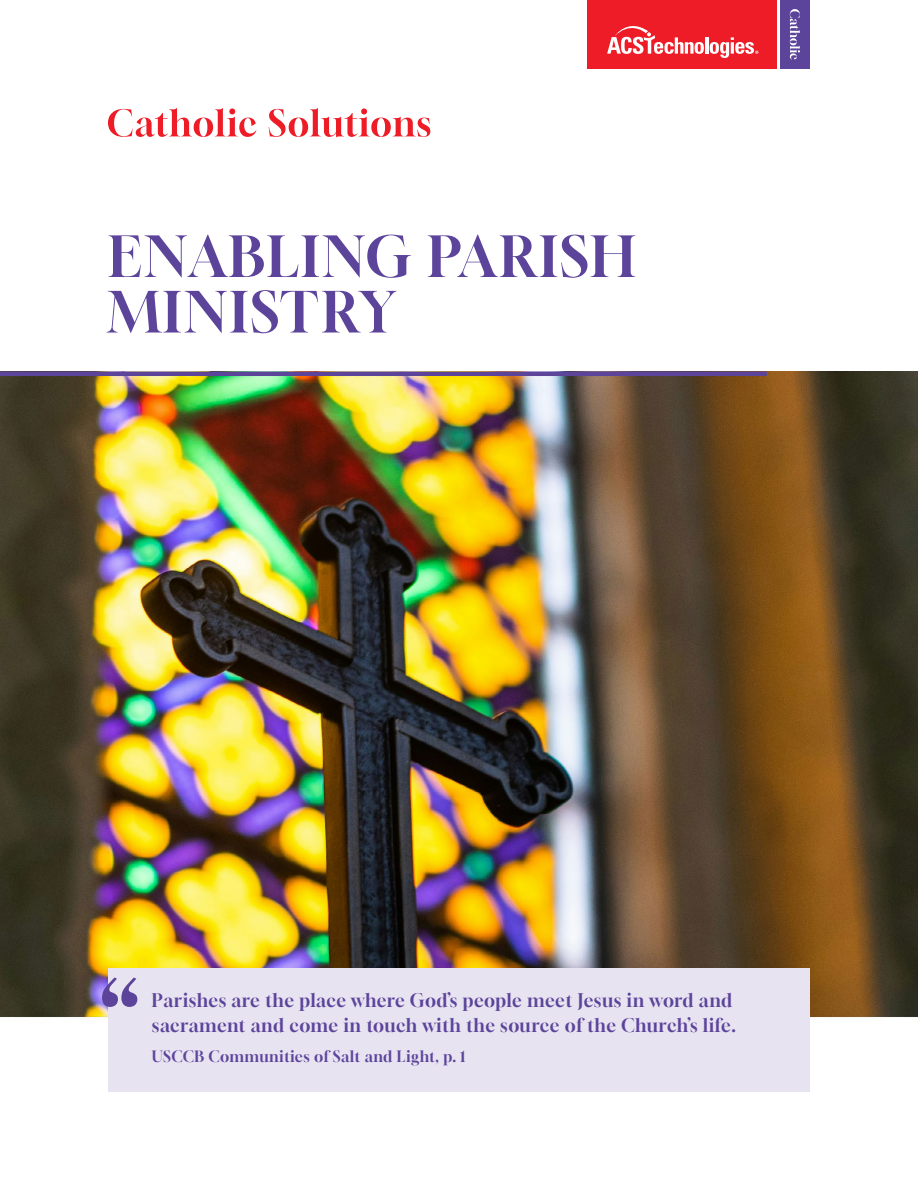
<style>
.page{position:relative;width:918px;height:1188px;background:#fff}
.page>*{position:absolute;margin:0;border:0;box-sizing:border-box;transform-origin:0 0}
.t1{font:55.5px/55.5px "Gloock";letter-spacing:.045em;color:#5d449b}
.t2{font:18px/25.5px "Gloock";letter-spacing:.025em;color:#5d449b}
.t3{font:15px "Gloock";letter-spacing:.03em;color:#5d449b}
</style>
<div class="page">
<div style="left:587px;top:0;width:190px;height:69px;background:#ed1c27"></div>
<hr style="left:705px;top:37px;width:3px;height:17px;background:#fff">
<svg style="left:607px;top:26px;width:97px;height:28px"></svg>
<svg style="left:710px;top:37px;width:48px;height:21px"></svg>
<div style="left:780px;top:0;width:30px;height:69px;background:#5d449b"></div>
<svg style="left:790px;top:9px;width:10px;height:51px"></svg>
<img style="left:0;top:372px;width:918px;height:646px">
<hr style="left:0;top:372px;width:767px;height:4px;background:#5d449b">
<div style="left:108px;top:968px;width:702px;height:124px;background:#e7e3f1"></div>
<svg style="left:102px;top:978px;width:35px;height:29px"></svg>
<svg style="left:108px;top:108px;width:322px;height:29px"></svg>
<h1 class="t1" style="left:108px;top:231px;width:529px">ENABLING PARISH<br>MINISTRY</h1>
<p class="t2" style="left:152px;top:988px;width:586px">Parishes are the place where God’s people meet Jesus in word and sacrament and come in touch with the source of the Church’s life.</p>
<p class="t3" style="left:152px;top:1047px;width:315px">USCCB Communities of Salt and Light, p. 1</p>
</div>
